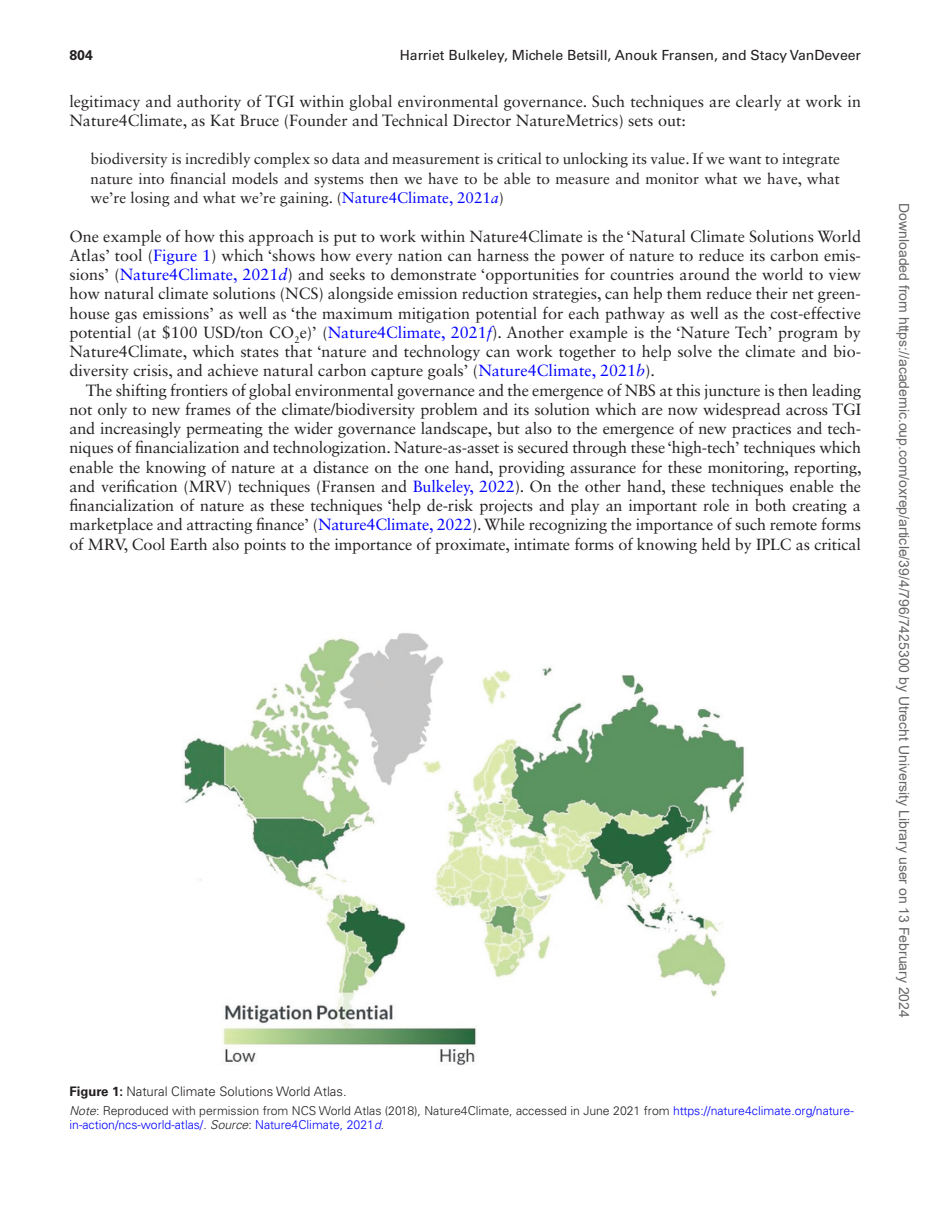
<style>
.page{position:relative;width:938px;height:1221px;background:#fff}
.page>*{position:absolute;margin:0;border:0;box-sizing:border-box;transform-origin:0 0}
.t1{font:16.1px/19.2px "Sabon LT Std";color:#231f20;text-align:justify}
.t2{font:15.4px/19.2px "Sabon LT Std";color:#231f20;text-align:justify}
.t3{font:14px "Arial";color:#666}
.t4{font:14px "Univers LT Std";color:#231f20}
.t5{font:700 14px "Univers LT Std";color:#231f20}
.t6{font:300 13.12px "Univers LT Std";color:#231f20}
.t7{font:300 12.25px/14px "Univers LT Std";color:#231f20}
.s1{color:#00f}
.s2{font-style:italic;color:#00f}
.s3{font-weight:700}
.s4{font-style:italic}
</style>
<div class="page">
<img style="left:183px;top:633px;width:561px;height:432px">
<p class="t5" style="left:69px;top:46px;width:25px">804</p>
<p class="t4" style="left:400px;top:46px;width:463px">Harriet Bulkeley, Michele Betsill, Anouk Fransen, and Stacy VanDeveer</p>
<p class="t1" style="left:69px;top:91px;width:793px">legitimacy and authority of TGI within global environmental governance. Such techniques are clearly at work in<br>Nature4Climate, as Kat Bruce (Founder and Technical Director NatureMetrics) sets out:</p>
<p class="t2" style="left:90px;top:149px;width:751px">biodiversity is incredibly complex so data and measurement is critical to unlocking its value. If we want to integrate nature into financial models and systems then we have to be able to measure and monitor what we have, what we’re losing and what we’re gaining. (<span class="s1">Nature4Climate, 2021</span><span class="s2">a</span>)</p>
<p class="t1" style="left:69px;top:226px;width:793px">One example of how this approach is put to work within Nature4Climate is the ‘Natural Climate Solutions World Atlas’ tool (<span class="s1">Figure 1</span>) which ‘shows how every nation can harness the power of nature to reduce its carbon emis&shy;sions’ (<span class="s1">Nature4Climate, 2021</span><span class="s2">d</span>) and seeks to demonstrate ‘opportunities for countries around the world to view how natural climate solutions (NCS) alongside emission reduction strategies, can help them reduce their net green&shy;house gas emissions’ as well as ‘the maximum mitigation potential for each pathway as well as the cost-effective potential (at $100 USD/ton CO<sub>2</sub>e)’ (<span class="s1">Nature4Climate, 2021</span><span class="s2">f</span>). Another example is the ‘Nature Tech’ program by Nature4Climate, which states that ‘nature and technology can work together to help solve the climate and bio&shy;diversity crisis, and achieve natural carbon capture goals’ (<span class="s1">Nature4Climate, 2021</span><span class="s2">b</span>).</p>
<p class="t1" style="left:69px;top:380px;width:793px;text-indent:16px">The shifting frontiers of global environmental governance and the emergence of NBS at this juncture is then leading not only to new frames of the climate/biodiversity problem and its solution which are now widespread across TGI and increasingly permeating the wider governance landscape, but also to the emergence of new practices and tech&shy;niques of financialization and technologization. Nature-as-asset is secured through these ‘high-tech’ techniques which enable the knowing of nature at a distance on the one hand, providing assurance for these monitoring, reporting, and verification (MRV) techniques (Fransen and <span class="s1">Bulkeley, 2022</span>). On the other hand, these techniques enable the financialization of nature as these techniques ‘help de-risk projects and play an important role in both creating a marketplace and attracting finance’ (<span class="s1">Nature4Climate, 2022</span>). While recognizing the importance of such remote forms of MRV, Cool Earth also points to the importance of proximate, intimate forms of knowing held by IPLC as critical</p>
<p class="t6" style="left:69px;top:1083px;width:279px"><span class="s3">Figure 1:</span> Natural Climate Solutions World Atlas.</p>
<p class="t7" style="left:69px;top:1103px;width:785px"><span class="s4">Note</span>: Reproduced with permission from NCS World Atlas (2018), Nature4Climate, accessed in June 2021 from <span class="s1">https://nature4climate.org/nature&shy;in-action/ncs-world-atlas/</span>. <span class="s4">Source</span>: <span class="s1">Nature4Climate, 2021</span><span class="s2">d</span>.</p>
<p class="t3" style="left:909px;top:203px;width:816px;rotate:90deg">Downloaded from https://academic.oup.com/oxrep/article/39/4/796/7425300 by Utrecht University Library user on 13 February 2024</p>
</div>
